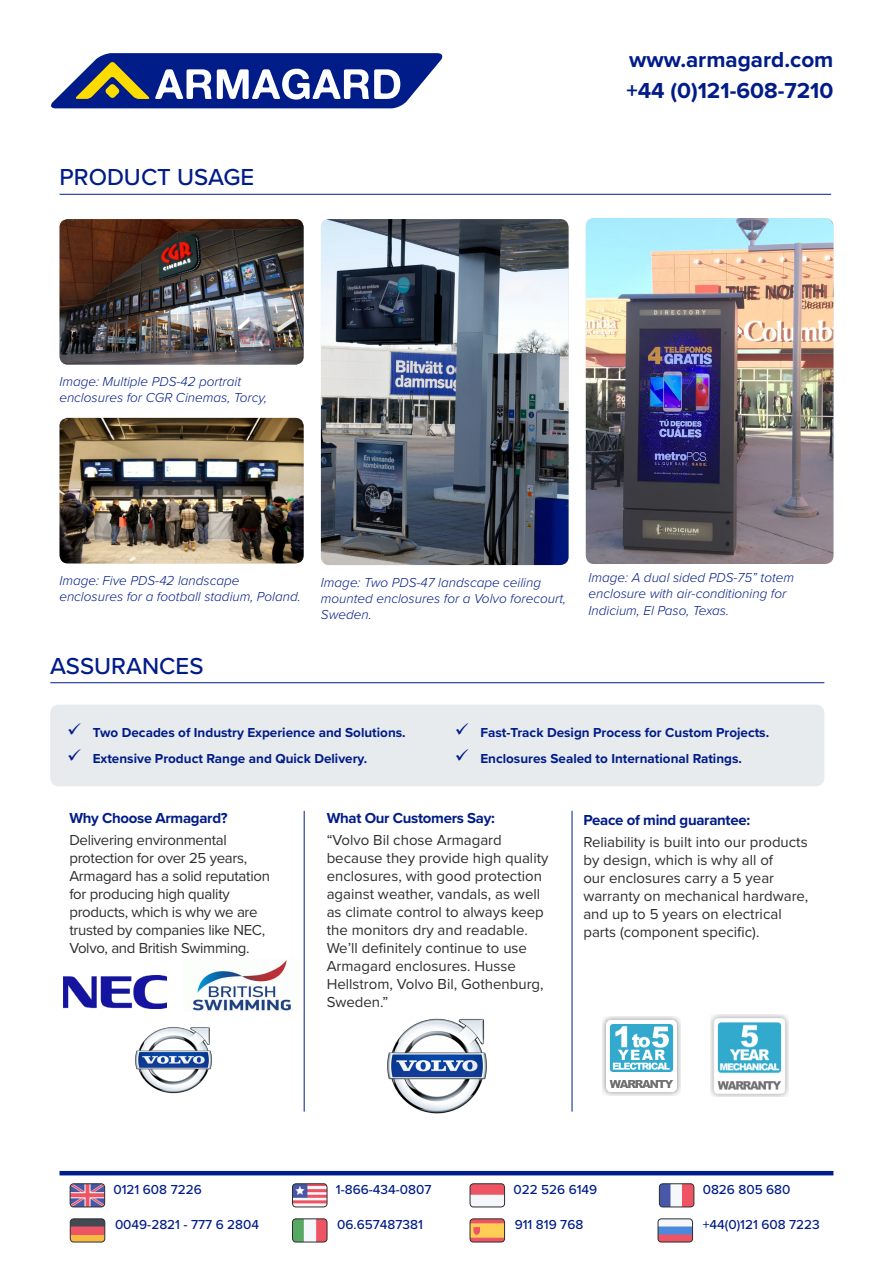
<style>
.page{position:relative;width:893px;height:1263px;background:#fff}
.page>*{position:absolute;margin:0;border:0;box-sizing:border-box;transform-origin:0 0}
.t1{font:500 24px "Proxima Nova";color:#001c88}
.t2{font:700 22.5px "Proxima Nova";color:#001c88}
.t3{font:15px/18px "Proxima Nova";color:#2d2e30}
.t4{font:15px/18px "Proxima Nova";letter-spacing:-.02em;color:#2d2e30}
.t5{font:700 15px "Proxima Nova";letter-spacing:-.02em;color:#001c88}
.t6{font:italic 300 13.5px/16.2px "Proxima Nova";color:#001c88}
.t7{font:700 13.5px "Proxima Nova";color:#001c88}
.t8{font:500 13.5px "Proxima Nova";color:#001c88}
</style>
<div class="page">
<svg style="left:51px;top:53px;width:392px;height:56px"></svg>
<hr style="left:60px;top:1171px;width:773px;height:4px;background:#001c88">
<hr style="left:60px;top:194px;width:771px;height:1px;background:#001c88">
<img style="left:60px;top:219px;width:244px;height:146px">
<img style="left:586px;top:218px;width:247px;height:346px">
<img style="left:60px;top:418px;width:244px;height:145px">
<img style="left:321px;top:219px;width:248px;height:346px">
<img style="left:659px;top:1184px;width:35px;height:23px">
<div style="left:659px;top:1183px;width:35px;height:24px;border:1px solid #2d2e30;border-radius:3px"></div>
<img style="left:70px;top:1219px;width:35px;height:23px">
<div style="left:70px;top:1219px;width:35px;height:23px;border:1px solid #2d2e30;border-radius:3px"></div>
<img style="left:470px;top:1184px;width:35px;height:23px">
<div style="left:470px;top:1183px;width:35px;height:24px;border:1px solid #2d2e30;border-radius:3px"></div>
<img style="left:292px;top:1219px;width:35px;height:23px">
<div style="left:292px;top:1219px;width:35px;height:23px;border:1px solid #2d2e30;border-radius:3px"></div>
<img style="left:70px;top:1184px;width:35px;height:23px">
<div style="left:70px;top:1183px;width:35px;height:24px;border:1px solid #2d2e30;border-radius:3px"></div>
<img style="left:658px;top:1219px;width:34px;height:23px">
<div style="left:658px;top:1219px;width:35px;height:23px;border:1px solid #2d2e30;border-radius:3px"></div>
<img style="left:470px;top:1219px;width:35px;height:23px">
<div style="left:470px;top:1219px;width:35px;height:23px;border:1px solid #2d2e30;border-radius:3px"></div>
<img style="left:292px;top:1184px;width:35px;height:23px">
<div style="left:292px;top:1183px;width:35px;height:24px;border:1px solid #2d2e30;border-radius:3px"></div>
<div style="left:50px;top:704px;width:774px;height:82px;background:#e7ebee;border-radius:9px"></div>
<img style="left:603px;top:1016px;width:77px;height:79px">
<img style="left:711px;top:1015px;width:77px;height:81px">
<hr style="left:50px;top:682px;width:774px;height:1px;background:#001c88">
<hr style="left:304px;top:811px;width:1px;height:300px;background:#001c88">
<hr style="left:572px;top:811px;width:1px;height:300px;background:#001c88">
<img style="left:63px;top:975px;width:104px;height:33px">
<img style="left:135px;top:1027px;width:77px;height:67px">
<img style="left:387px;top:1018px;width:100px;height:96px">
<img style="left:192px;top:960px;width:99px;height:51px">
<p class="t1" style="left:60px;top:159px;width:196px">PRODUCT USAGE</p>
<p class="t2" style="left:629px;top:42px;width:206px">www.armagard.com</p>
<p class="t2" style="left:626px;top:74px;width:208px">+44 (0)121-608-7210</p>
<p class="t6" style="left:59px;top:373px;width:209px">Image: Multiple PDS-42 portrait enclosures for CGR Cinemas, Torcy,</p>
<p class="t6" style="left:59px;top:571px;width:243px">Image: Five PDS-42 landscape enclosures for a football stadium, Poland.</p>
<p class="t6" style="left:321px;top:573px;width:247px">Image: Two PDS-47 landscape ceiling mounted enclosures for a Volvo forecourt,<br>Sweden.</p>
<p class="t1" style="left:50px;top:648px;width:155px">ASSURANCES</p>
<p class="t6" style="left:588px;top:569px;width:207px">Image: A dual sided PDS-75” totem enclosure with air-conditioning for<br>Indicium, El Paso, Texas.</p>
<p class="t7" style="left:67px;top:722px;width:340px">✓ Two Decades of Industry Experience and Solutions.</p>
<p class="t7" style="left:67px;top:748px;width:301px">✓ Extensive Product Range and Quick Delivery.</p>
<p class="t7" style="left:455px;top:722px;width:316px">✓ Fast-Track Design Process for Custom Projects.</p>
<p class="t7" style="left:455px;top:748px;width:289px">✓ Enclosures Sealed to International Ratings.</p>
<p class="t5" style="left:69px;top:807px;width:160px">Why Choose Armagard?</p>
<p class="t4" style="left:69px;top:830px;width:202px">Delivering environmental protection for over 25 years,<br>Armagard has a solid reputation for producing high quality products, which is why we are trusted by companies like NEC,<br>Volvo, and British Swimming.</p>
<p class="t5" style="left:327px;top:806px;width:170px">What Our Customers Say:</p>
<p class="t3" style="left:327px;top:830px;width:223px">“Volvo Bil chose Armagard because they provide high quality enclosures, with good protection against weather, vandals, as well as climate control to always keep the monitors dry and readable.<br>We’ll definitely continue to use<br>Armagard enclosures. Husse<br>Hellstrom, Volvo Bil, Gothenburg,<br>Sweden.”</p>
<p class="t5" style="left:583px;top:809px;width:168px">Peace of mind guarantee:</p>
<p class="t3" style="left:583px;top:833px;width:226px">Reliability is built into our products by design, which is why all of<br>our enclosures carry a 5 year warranty on mechanical hardware, and up to 5 years on electrical parts (component specific).</p>
<p class="t8" style="left:113px;top:1180px;width:90px">0121 608 7226</p>
<p class="t8" style="left:336px;top:1180px;width:97px">1-866-434-0807</p>
<p class="t8" style="left:513px;top:1180px;width:85px">022 526 6149</p>
<p class="t8" style="left:703px;top:1180px;width:89px">0826 805 680</p>
<p class="t8" style="left:115px;top:1215px;width:146px">0049-2821 - 777 6 2804</p>
<p class="t8" style="left:337px;top:1215px;width:87px">06.657487381</p>
<p class="t8" style="left:515px;top:1215px;width:70px">911 819 768</p>
<p class="t8" style="left:703px;top:1215px;width:119px">+44(0)121 608 7223</p>
</div>
